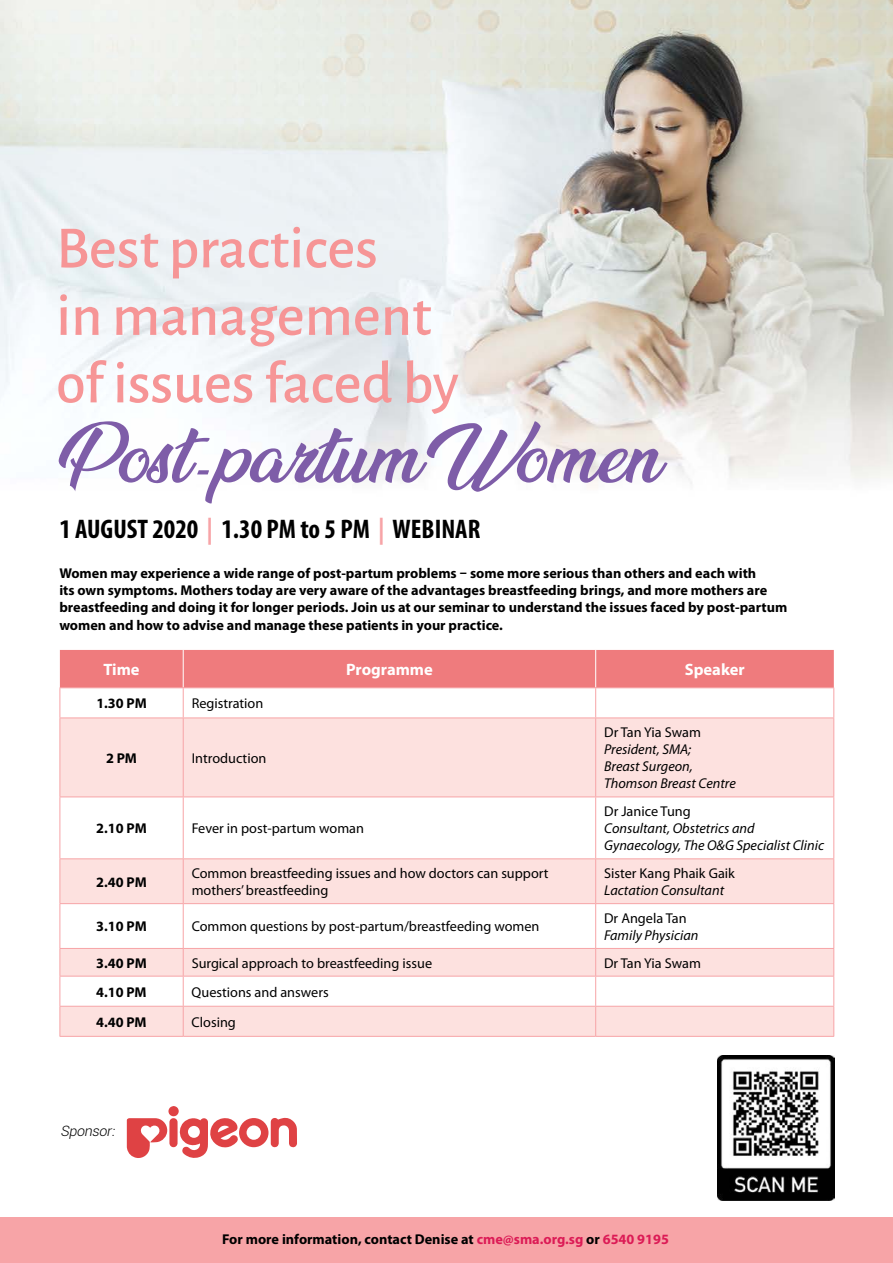
<style>
.page{position:relative;width:893px;height:1263px;background:#fff}
.page>*{position:absolute;margin:0;border:0;box-sizing:border-box;transform-origin:0 0}
.t1{font:900 67.5px "Ananda";color:#7e5da8}
.t2{font:500 60px/67.5px "Alegreya Sans";color:#f69596}
.t3{font:700 condensed 27px "Myriad Pro";color:#000}
.t4{font:700 16.5px "Myriad Pro";color:#fff}
.t5{font:700 14.25px/17.1px "Myriad Pro";color:#000}
.t6{font:14.25px/17.1px "Myriad Pro";color:#000}
.t7{font:italic 14.25px/17.1px "Myriad Pro";color:#000}
.t8{font:italic 300 14.25px "Roboto";color:#000}
.s1{font-family:"Mademoiselle K";font-weight:400}
.s2{color:#f7a4a7}
.s3{color:#dc1b56}
</style>
<div class="page">
<img style="left:0;top:0;width:893px;height:1218px">
<div style="left:0;top:1218px;width:893px;height:45px;background:#f7a4a7"></div>
<svg style="left:127px;top:1106px;width:170px;height:53px"></svg>
<img style="left:718px;top:1055px;width:116px;height:145px">
<svg style="left:61px;top:718px;width:772px;height:185px;fill:#fde1df"></svg>
<svg style="left:61px;top:949px;width:772px;height:87px;fill:#fde1df"></svg>
<svg style="left:60px;top:650px;width:774px;height:67px"></svg>
<hr style="left:60px;top:717px;width:123px;height:1px;background:#f7a4a7">
<hr style="left:60px;top:718px;width:1px;height:78px;background:#f7a4a7">
<hr style="left:183px;top:717px;width:413px;height:1px;background:#f7a4a7">
<hr style="left:183px;top:718px;width:1px;height:78px;background:#f7a4a7">
<hr style="left:596px;top:717px;width:238px;height:1px;background:#f7a4a7">
<hr style="left:595px;top:718px;width:1px;height:78px;background:#f7a4a7">
<hr style="left:833px;top:718px;width:1px;height:78px;background:#f7a4a7">
<hr style="left:60px;top:796px;width:123px;height:1px;background:#f7a4a7">
<hr style="left:60px;top:797px;width:1px;height:61px;background:#f7a4a7">
<hr style="left:183px;top:796px;width:413px;height:1px;background:#f7a4a7">
<hr style="left:183px;top:797px;width:1px;height:61px;background:#f7a4a7">
<hr style="left:596px;top:796px;width:238px;height:1px;background:#f7a4a7">
<hr style="left:595px;top:797px;width:1px;height:61px;background:#f7a4a7">
<hr style="left:833px;top:797px;width:1px;height:61px;background:#f7a4a7">
<hr style="left:60px;top:858px;width:123px;height:1px;background:#f7a4a7">
<hr style="left:60px;top:859px;width:1px;height:44px;background:#f7a4a7">
<hr style="left:183px;top:858px;width:413px;height:1px;background:#f7a4a7">
<hr style="left:183px;top:859px;width:1px;height:44px;background:#f7a4a7">
<hr style="left:596px;top:858px;width:238px;height:1px;background:#f7a4a7">
<hr style="left:595px;top:859px;width:1px;height:44px;background:#f7a4a7">
<hr style="left:833px;top:859px;width:1px;height:44px;background:#f7a4a7">
<hr style="left:60px;top:903px;width:123px;height:1px;background:#f7a4a7">
<hr style="left:60px;top:904px;width:1px;height:44px;background:#f7a4a7">
<hr style="left:183px;top:903px;width:413px;height:1px;background:#f7a4a7">
<hr style="left:183px;top:904px;width:1px;height:44px;background:#f7a4a7">
<hr style="left:596px;top:903px;width:238px;height:1px;background:#f7a4a7">
<hr style="left:595px;top:904px;width:1px;height:44px;background:#f7a4a7">
<hr style="left:833px;top:904px;width:1px;height:44px;background:#f7a4a7">
<hr style="left:60px;top:948px;width:123px;height:1px;background:#f7a4a7">
<svg style="left:60px;top:949px;width:1px;height:27px"></svg>
<hr style="left:183px;top:948px;width:413px;height:1px;background:#f7a4a7">
<svg style="left:183px;top:949px;width:1px;height:27px"></svg>
<hr style="left:596px;top:948px;width:238px;height:1px;background:#f7a4a7">
<svg style="left:595px;top:949px;width:1px;height:27px"></svg>
<svg style="left:833px;top:949px;width:1px;height:27px"></svg>
<hr style="left:60px;top:976px;width:123px;height:1px;background:#f7a4a7">
<hr style="left:60px;top:976px;width:1px;height:30px;background:#f7a4a7">
<hr style="left:183px;top:976px;width:413px;height:1px;background:#f7a4a7">
<hr style="left:183px;top:976px;width:1px;height:30px;background:#f7a4a7">
<hr style="left:596px;top:976px;width:238px;height:1px;background:#f7a4a7">
<hr style="left:595px;top:976px;width:1px;height:30px;background:#f7a4a7">
<hr style="left:833px;top:976px;width:1px;height:30px;background:#f7a4a7">
<hr style="left:60px;top:1006px;width:123px;height:1px;background:#f7a4a7">
<hr style="left:60px;top:1006px;width:1px;height:30px;background:#f7a4a7">
<hr style="left:183px;top:1006px;width:413px;height:1px;background:#f7a4a7">
<hr style="left:183px;top:1006px;width:1px;height:30px;background:#f7a4a7">
<hr style="left:596px;top:1006px;width:238px;height:1px;background:#f7a4a7">
<hr style="left:595px;top:1006px;width:1px;height:30px;background:#f7a4a7">
<hr style="left:833px;top:1006px;width:1px;height:30px;background:#f7a4a7">
<hr style="left:60px;top:1036px;width:123px;height:1px;background:#f7a4a7">
<hr style="left:183px;top:1036px;width:413px;height:1px;background:#f7a4a7">
<hr style="left:596px;top:1036px;width:238px;height:1px;background:#f7a4a7">
<h2 class="t2" style="left:56px;top:210px;width:404px">Best practices<br>in management of issues faced by</h2>
<h1 class="t1" style="left:59px;top:420px;width:603px">Post<span class="s1">-</span>partum Women</h1>
<h3 class="t3" style="left:59px;top:512px;width:422px">1 AUGUST 2020 <span class="s2">|</span> 1.30 PM to 5 PM <span class="s2">|</span> WEBINAR</h3>
<p class="t5" style="left:59px;top:564px;width:729px">Women may experience a wide range of post-partum problems – some more serious than others and each with<br>its own symptoms. Mothers today are very aware of the advantages breastfeeding brings, and more mothers are breastfeeding and doing it for longer periods. Join us at our seminar to understand the issues faced by post-partum women and how to advise and manage these patients in your practice.</p>
<p class="t4" style="left:104px;top:659px;width:38px">Time</p>
<p class="t4" style="left:346px;top:659px;width:88px">Programme</p>
<p class="t4" style="left:685px;top:659px;width:61px">Speaker</p>
<p class="t5" style="left:96px;top:694px;width:52px">1.30 PM</p>
<p class="t6" style="left:192px;top:695px;width:73px">Registration</p>
<p class="t5" style="left:106px;top:749px;width:32px">2 PM</p>
<p class="t6" style="left:192px;top:749px;width:76px">Introduction</p>
<p class="t5" style="left:96px;top:819px;width:52px">2.10 PM</p>
<p class="t6" style="left:192px;top:820px;width:174px">Fever in post-partum woman</p>
<p class="t6" style="left:604px;top:723px;width:98px">Dr Tan Yia Swam</p>
<p class="t7" style="left:604px;top:741px;width:133px">President, SMA;<br>Breast Surgeon,<br>Thomson Breast Centre</p>
<p class="t6" style="left:604px;top:802px;width:88px">Dr Janice Tung</p>
<p class="t7" style="left:604px;top:820px;width:221px">Consultant, Obstetrics and<br>Gynaecology, The O&amp;G Specialist Clinic</p>
<p class="t5" style="left:96px;top:873px;width:52px">2.40 PM</p>
<p class="t6" style="left:192px;top:864px;width:358px">Common breastfeeding issues and how doctors can support mothers’ breastfeeding</p>
<p class="t6" style="left:604px;top:864px;width:132px">Sister Kang Phaik Gaik</p>
<p class="t7" style="left:604px;top:881px;width:121px">Lactation Consultant</p>
<p class="t5" style="left:96px;top:917px;width:52px">3.10 PM</p>
<p class="t6" style="left:192px;top:918px;width:349px">Common questions by post-partum/breastfeeding women</p>
<p class="t6" style="left:604px;top:909px;width:84px">Dr Angela Tan</p>
<p class="t7" style="left:604px;top:926px;width:96px">Family Physician</p>
<p class="t5" style="left:96px;top:954px;width:52px">3.40 PM</p>
<p class="t6" style="left:192px;top:954px;width:242px">Surgical approach to breastfeeding issue</p>
<p class="t6" style="left:604px;top:954px;width:98px">Dr Tan Yia Swam</p>
<p class="t5" style="left:96px;top:983px;width:52px">4.10 PM</p>
<p class="t6" style="left:192px;top:983px;width:138px">Questions and answers</p>
<p class="t5" style="left:96px;top:1013px;width:52px">4.40 PM</p>
<p class="t6" style="left:192px;top:1013px;width:46px">Closing</p>
<p class="t8" style="left:60px;top:1121px;width:59px">Sponsor:</p>
<p class="t5" style="left:222px;top:1230px;width:448px">For more information, contact Denise at <span class="s3">cme@sma.org.sg</span> or <span class="s3">6540 9195</span></p>
</div>
